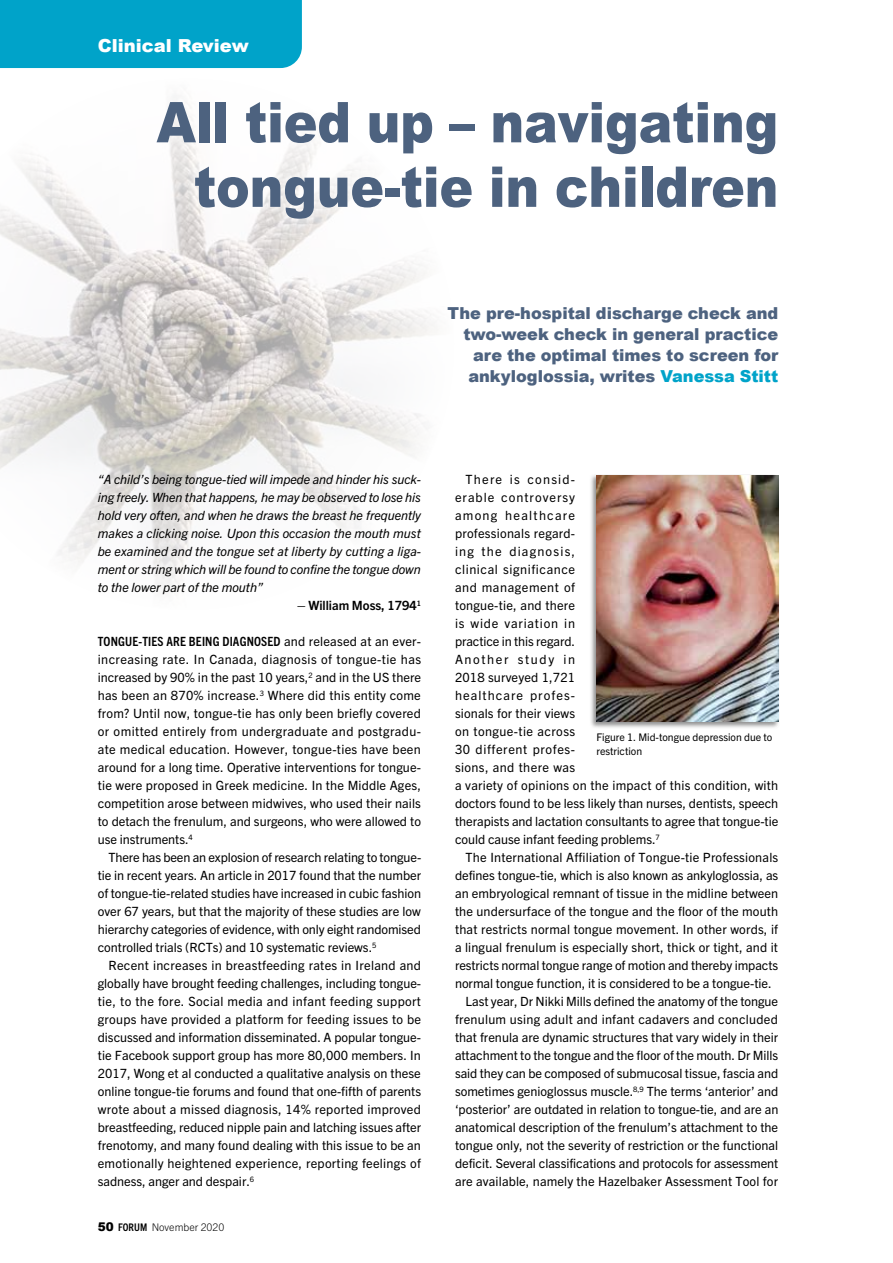
<style>
.page{position:relative;width:893px;height:1263px;background:#fff}
.page>*{position:absolute;margin:0;border:0;box-sizing:border-box;transform-origin:0 0}
.t1{font:900 56.25px/64.5px "Arial";letter-spacing:-.005em;color:#4d627f;text-align:right;scale:.9 1}
.t2{font:900 18px "Arial";color:#fff}
.t3{font:900 16.5px/21px "Arial";letter-spacing:-.005em;color:#4d627f;text-align:right}
.t4{font:12.75px/18px "Trade Gothic Next LT Pro";color:#000;text-align:justify}
.t5{font:italic 12.75px/18px "Trade Gothic Next LT Pro";letter-spacing:-.005em;color:#000;text-align:justify}
.t6{font:12.75px "Trade Gothic Next LT Pro";letter-spacing:.02em;color:#000}
.t7{font:700 12.75px "Trade Gothic Next LT Pro";color:#000}
.t8{font:10.5px/13.8px "Trade Gothic Next LT Pro";color:#000}
.t9{font:300 10.5px "Trade Gothic Next LT Pro";color:#000}
.s1{color:#00a3c9}
.s2{font-weight:700;font-stretch:condensed}
.s3{font-family:"Arial";font-weight:900;font-size:12px}
</style>
<div class="page">
<img style="left:0;top:160px;width:435px;height:430px">
<div style="left:0;top:0;width:302px;height:68px;background:#00a3c9"></div>
<div style="left:148px;top:94px;width:636px;height:133px;background:#fff"></div>
<div style="left:589px;top:474px;width:191px;height:256px;background:#000;opacity:.45"></div>
<img style="left:596px;top:475px;width:182px;height:247px">
<h2 class="t2" style="left:98px;top:32px;width:153px">Clinical Review</h2>
<h1 class="t1" style="left:156px;top:88px;width:692px">All tied up – navigating tongue-tie in children</h1>
<p class="t3" style="left:447px;top:302px;width:332px">The pre-hospital discharge check and two-week check in general practice are the optimal times to screen for ankyloglossia, writes <span class="s1">Vanessa Stitt</span></p>
<p class="t5" style="left:98px;top:470px;width:325px">“A child’s being tongue-tied will impede and hinder his suck&shy;ing freely. When that happens, he may be observed to lose his hold very often, and when he draws the breast he frequently makes a clicking noise. Upon this occasion the mouth must be examined and the tongue set at liberty by cutting a liga&shy;ment or string which will be found to confine the tongue down to the lower part of the mouth”</p>
<p class="t7" style="left:297px;top:597px;width:125px">– William Moss, 1794<sup>1</sup></p>
<p class="t4" style="left:98px;top:632px;width:325px"><span class="s2">TONGUE-TIES ARE BEING DIAGNOSED</span> and released at an ever&shy;increasing rate. In Canada, diagnosis of tongue-tie has increased by 90% in the past 10 years,<sup>2</sup> and in the US there has been an 870% increase.<sup>3</sup> Where did this entity come from? Until now, tongue-tie has only been briefly covered or omitted entirely from undergraduate and postgradu&shy;ate medical education. However, tongue-ties have been around for a long time. Operative interventions for tongue&shy;tie were proposed in Greek medicine. In the Middle Ages, competition arose between midwives, who used their nails to detach the frenulum, and surgeons, who were allowed to use instruments.<sup>4</sup></p>
<p class="t4" style="left:98px;top:848px;width:325px;text-indent:11px">There has been an explosion of research relating to tongue&shy;tie in recent years. An article in 2017 found that the number of tongue-tie-related studies have increased in cubic fashion over 67 years, but that the majority of these studies are low hierarchy categories of evidence, with only eight randomised controlled trials (RCTs) and 10 systematic reviews.<sup>5</sup></p>
<p class="t4" style="left:98px;top:956px;width:325px;text-indent:11px">Recent increases in breastfeeding rates in Ireland and globally have brought feeding challenges, including tongue&shy;tie, to the fore. Social media and infant feeding support groups have provided a platform for feeding issues to be discussed and information disseminated. A popular tongue&shy;tie Facebook support group has more 80,000 members. In 2017, Wong et al conducted a qualitative analysis on these online tongue-tie forums and found that one-fifth of parents wrote about a missed diagnosis, 14% reported improved breastfeeding, reduced nipple pain and latching issues after frenotomy, and many found dealing with this issue to be an emotionally heightened experience, reporting feelings of sadness, anger and despair.<sup>6</sup></p>
<p class="t9" style="left:98px;top:1220px;width:128px"><span class="s3">50</span> <span class="s2">FORUM</span> November 2020</p>
<p class="t4" style="left:455px;top:470px;width:325px;text-align:left;text-indent:11px">There is consid-<br>erable controversy<br>among healthcare<br>professionals regard-<br>ing the diagnosis,<br>clinical significance<br>and management of<br>tongue-tie, and there<br>is wide variation in<br>practice in this regard.<br>Another study in<br>2018 surveyed 1,721<br>healthcare profes-<br>sionals for their views<br>on tongue-tie across<br>30 different profes-<br>sions, and there was<br>a variety of opinions on the impact of this condition, with doctors found to be less likely than nurses, dentists, speech therapists and lactation consultants to agree that tongue-tie could cause infant feeding problems.<sup>7</sup></p>
<p class="t4" style="left:466px;top:848px;width:314px">The International Affiliation of Tongue-tie Professionals</p>
<p class="t4" style="left:455px;top:866px;width:325px">defines tongue-tie, which is also known as ankyloglossia, as</p>
<p class="t4" style="left:455px;top:884px;width:325px">an embryological remnant of tissue in the midline between</p>
<p class="t4" style="left:455px;top:902px;width:325px">the undersurface of the tongue and the floor of the mouth</p>
<p class="t4" style="left:455px;top:920px;width:325px">that restricts normal tongue movement. In other words, if</p>
<p class="t4" style="left:455px;top:938px;width:325px">a lingual frenulum is especially short, thick or tight, and it</p>
<p class="t4" style="left:455px;top:956px;width:325px">restricts normal tongue range of motion and thereby impacts</p>
<p class="t4" style="left:455px;top:974px;width:318px">normal tongue function, it is considered to be a tongue-tie.</p>
<p class="t4" style="left:466px;top:992px;width:314px">Last year, Dr Nikki Mills defined the anatomy of the tongue</p>
<p class="t6" style="left:455px;top:1011px;width:324px">frenulum using adult and infant cadavers and concluded</p>
<p class="t4" style="left:455px;top:1028px;width:325px">that frenula are dynamic structures that vary widely in their</p>
<p class="t4" style="left:455px;top:1046px;width:325px">attachment to the tongue and the floor of the mouth. Dr Mills</p>
<p class="t4" style="left:455px;top:1064px;width:325px">said they can be composed of submucosal tissue, fascia and</p>
<p class="t4" style="left:455px;top:1082px;width:325px">sometimes genioglossus muscle.<sup>8,9</sup> The terms ‘anterior’ and</p>
<p class="t4" style="left:455px;top:1100px;width:325px">‘posterior’ are outdated in relation to tongue-tie, and are an</p>
<p class="t4" style="left:455px;top:1118px;width:325px">anatomical description of the frenulum’s attachment to the</p>
<p class="t4" style="left:455px;top:1136px;width:325px">tongue only, not the severity of restriction or the functional</p>
<p class="t4" style="left:455px;top:1154px;width:325px">deficit. Several classifications and protocols for assessment</p>
<p class="t4" style="left:455px;top:1172px;width:325px">are available, namely the Hazelbaker Assessment Tool for</p>
<p class="t8" style="left:596px;top:730px;width:177px">Figure 1. Mid-tongue depression due to restriction</p>
</div>
